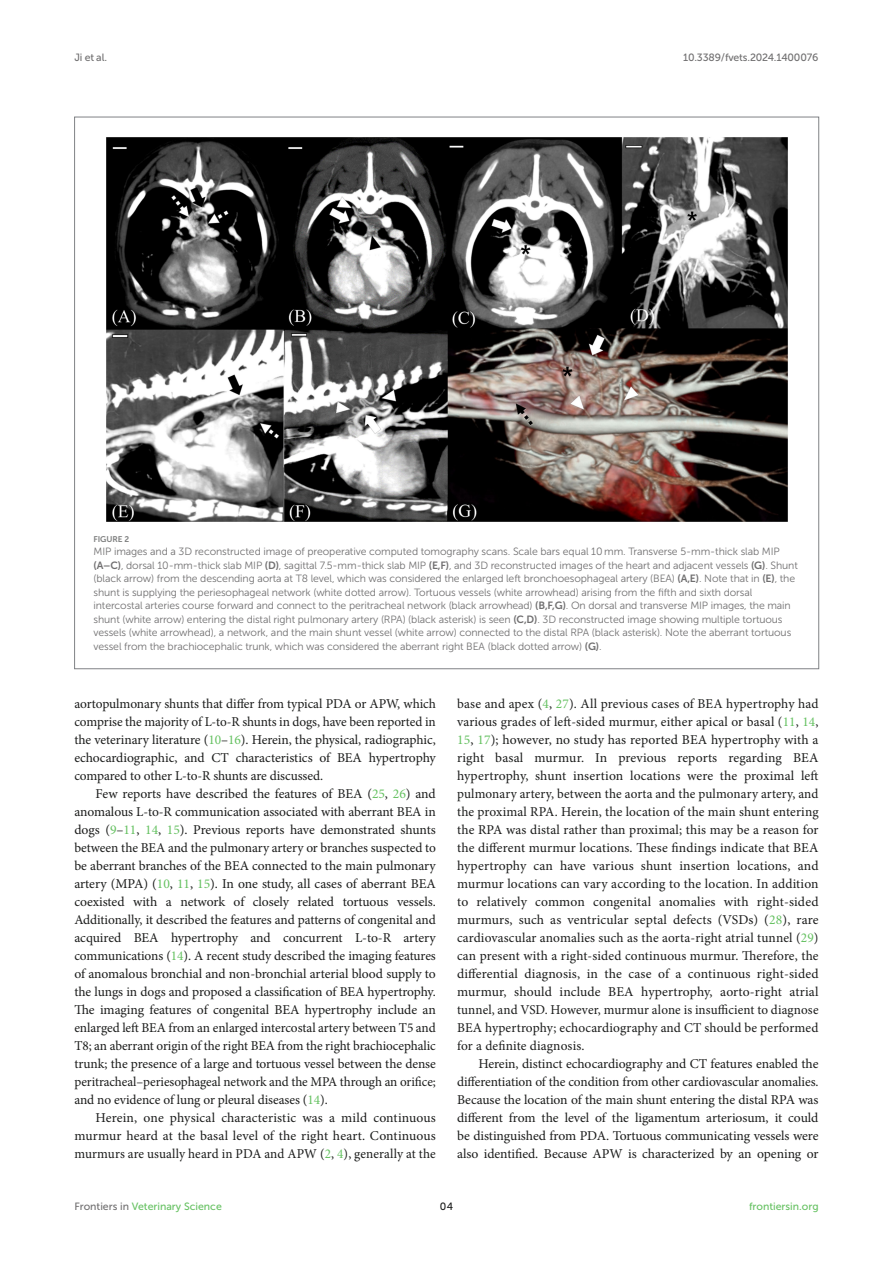
<style>
.page{position:relative;width:893px;height:1263px;background:#fff}
.page>*{position:absolute;margin:0;border:0;box-sizing:border-box;transform-origin:0 0}
.TEXT{font:13.5px/18px "Minion Pro";color:#1b1c1b;text-align:justify}
.TEXT_FLUSH{font:13.5px/18px "Minion Pro";letter-spacing:-.01em;color:#1b1c1b;text-align:justify}
.FIG_HD{font:10.5px/13.5px "Museo Sans 300";letter-spacing:-.01em;color:#706f70}
.t1{font:10.5px "Museo Sans 500";color:#65c161}
.t2{font:10.5px "Museo Sans 500";letter-spacing:-.015em;color:#706f70}
.t3{font:10.5px "Museo Sans 500";color:#1b1c1b}
.FIG_HD-2{font:8.25px "Museo Sans 700";letter-spacing:-.01em;color:#7e7f7f}
.s1{font-family:"Museo Sans 700"}
.s2{color:#65c161}
.s3{color:#706f70}
</style>
<div class="page">
<img style="left:106px;top:137px;width:682px;height:385px">
<p class="t2" style="left:74px;top:51px;width:34px">Ji et al.</p>
<p class="t2" style="left:683px;top:51px;width:137px">10.3389/fvets.2024.1400076</p>
<p class="FIG_HD-2" style="left:94px;top:534px;width:37px">FIGURE 2</p>
<p class="FIG_HD" style="left:94px;top:545px;width:706px">MIP images and a 3D reconstructed image of preoperative computed tomography scans. Scale bars equal 10 mm. Transverse 5-mm-thick slab MIP <span class="s1">(A–C)</span>, dorsal 10-mm-thick slab MIP <span class="s1">(D)</span>, sagittal 7.5-mm-thick slab MIP <span class="s1">(E,F)</span>, and 3D reconstructed images of the heart and adjacent vessels <span class="s1">(G)</span>. Shunt (black arrow) from the descending aorta at T8 level, which was considered the enlarged left bronchoesophageal artery (BEA) <span class="s1">(A,E)</span>. Note that in <span class="s1">(E)</span>, the shunt is supplying the periesophageal network (white dotted arrow). Tortuous vessels (white arrowhead) arising from the fifth and sixth dorsal intercostal arteries course forward and connect to the peritracheal network (black arrowhead) <span class="s1">(B,F,G)</span>. On dorsal and transverse MIP images, the main shunt (white arrow) entering the distal right pulmonary artery (RPA) (black asterisk) is seen <span class="s1">(C,D)</span>. 3D reconstructed image showing multiple tortuous vessels (white arrowhead), a network, and the main shunt vessel (white arrow) connected to the distal RPA (black asterisk). Note the aberrant tortuous vessel from the brachiocephalic trunk, which was considered the aberrant right BEA (black dotted arrow) <span class="s1">(G)</span>.</p>
<p class="TEXT_FLUSH" style="left:74px;top:695px;width:363px">aortopulmonary shunts that differ from typical PDA or APW, which comprise the majority of L-to-R shunts in dogs, have been reported in the veterinary literature (<span class="s2">10</span>–<span class="s2">16</span>). Herein, the physical, radiographic, echocardiographic, and CT characteristics of BEA hypertrophy compared to other L-to-R shunts are discussed.</p>
<p class="TEXT" style="left:74px;top:785px;width:363px;text-indent:21px">Few reports have described the features of BEA (<span class="s2">25</span>, <span class="s2">26</span>) and anomalous L-to-R communication associated with aberrant BEA in dogs (<span class="s2">9</span>–<span class="s2">11</span>, <span class="s2">14</span>, <span class="s2">15</span>). Previous reports have demonstrated shunts between the BEA and the pulmonary artery or branches suspected to be aberrant branches of the BEA connected to the main pulmonary artery (MPA) (<span class="s2">10</span>, <span class="s2">11</span>, <span class="s2">15</span>). In one study, all cases of aberrant BEA coexisted with a network of closely related tortuous vessels.<br>Additionally, it described the features and patterns of congenital and acquired BEA hypertrophy and concurrent L-to-R artery communications (<span class="s2">14</span>). A recent study described the imaging features of anomalous bronchial and non-bronchial arterial blood supply to the lungs in dogs and proposed a classification of BEA hypertrophy.<br>The imaging features of congenital BEA hypertrophy include an enlarged left BEA from an enlarged intercostal artery between T5 and T8; an aberrant origin of the right BEA from the right brachiocephalic trunk; the presence of a large and tortuous vessel between the dense peritracheal–periesophageal network and the MPA through an orifice; and no evidence of lung or pleural diseases (<span class="s2">14</span>).</p>
<p class="TEXT" style="left:74px;top:1109px;width:363px;text-indent:21px">Herein, one physical characteristic was a mild continuous murmur heard at the basal level of the right heart. Continuous murmurs are usually heard in PDA and APW (<span class="s2">2</span>, <span class="s2">4</span>), generally at the</p>
<p class="TEXT" style="left:457px;top:695px;width:363px">base and apex (<span class="s2">4</span>, <span class="s2">27</span>). All previous cases of BEA hypertrophy had various grades of left-sided murmur, either apical or basal (<span class="s2">11</span>, <span class="s2">14</span>, <span class="s2">15</span>, <span class="s2">17</span>); however, no study has reported BEA hypertrophy with a right basal murmur. In previous reports regarding BEA hypertrophy, shunt insertion locations were the proximal left pulmonary artery, between the aorta and the pulmonary artery, and the proximal RPA. Herein, the location of the main shunt entering the RPA was distal rather than proximal; this may be a reason for the different murmur locations. These findings indicate that BEA hypertrophy can have various shunt insertion locations, and murmur locations can vary according to the location. In addition to relatively common congenital anomalies with right-sided murmurs, such as ventricular septal defects (VSDs) (<span class="s2">28</span>), rare cardiovascular anomalies such as the aorta-right atrial tunnel (<span class="s2">29</span>) can present with a right-sided continuous murmur. Therefore, the differential diagnosis, in the case of a continuous right-sided murmur, should include BEA hypertrophy, aorto-right atrial tunnel, and VSD. However, murmur alone is insufficient to diagnose BEA hypertrophy; echocardiography and CT should be performed for a definite diagnosis.</p>
<p class="TEXT" style="left:457px;top:1055px;width:363px;text-indent:21px">Herein, distinct echocardiography and CT features enabled the differentiation of the condition from other cardiovascular anomalies.<br>Because the location of the main shunt entering the distal RPA was different from the level of the ligamentum arteriosum, it could be distinguished from PDA. Tortuous communicating vessels were also identified. Because APW is characterized by an opening or</p>
<p class="t1" style="left:74px;top:1200px;width:149px"><span class="s3">Frontiers in</span> Veterinary Science</p>
<p class="t3" style="left:440px;top:1200px;width:15px">04</p>
<p class="t1" style="left:749px;top:1200px;width:71px">frontiersin.org</p>
</div>
